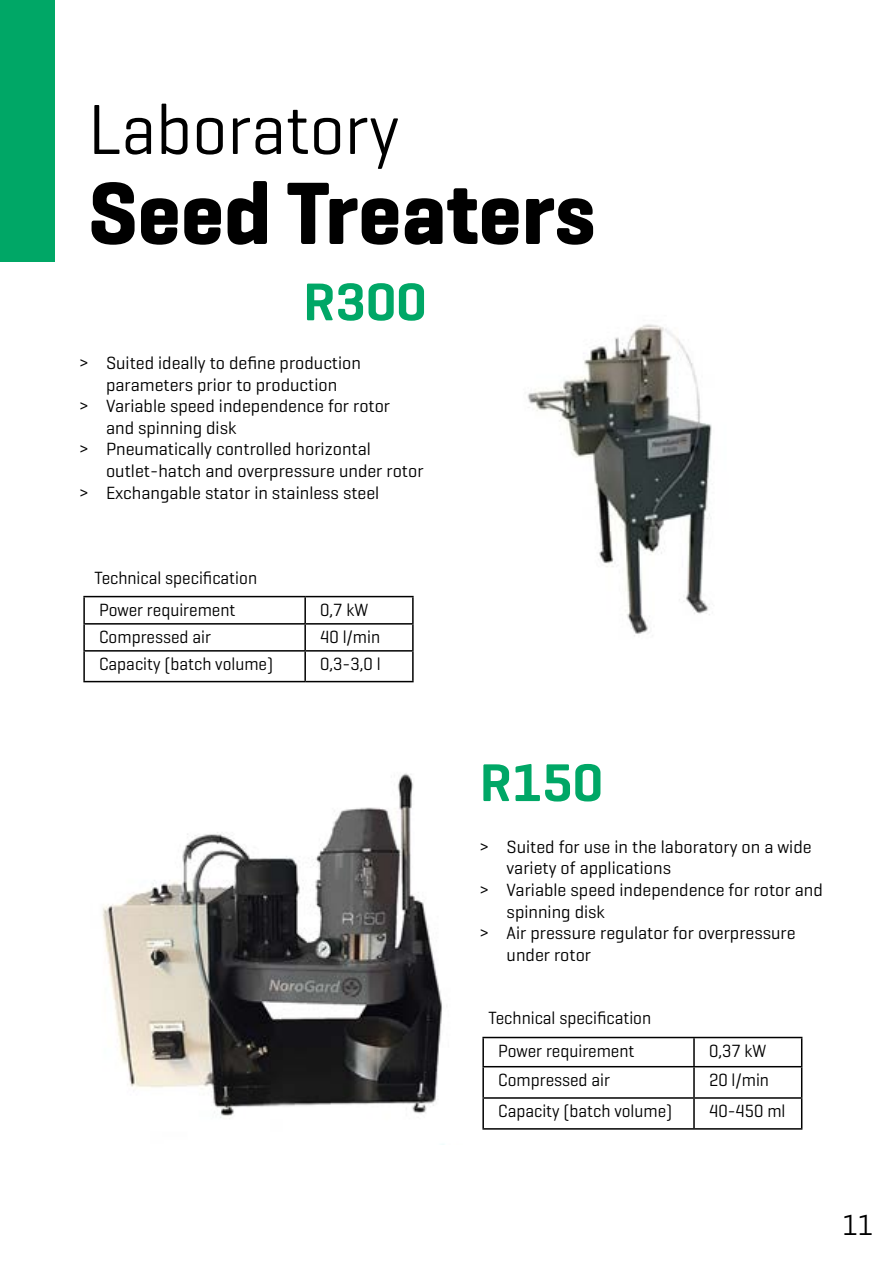
<style>
.page{position:relative;width:893px;height:1263px;background:#fff}
.page>*{position:absolute;margin:0;border:0;box-sizing:border-box;transform-origin:0 0}
.t1{font:700 90px "Geogrotesque";color:#000;scale:.96 1}
.t2{font:72px "Geogrotesque";color:#000;scale:.96 1}
.t3{font:600 54px "Geogrotesque";color:#00a766}
.t4{font:29.7px "Geogrotesque";color:#000;scale:.96 1}
.t5{font:18px "Geogrotesque";color:#000}
.t6{font:18px "Geogrotesque";color:#000;scale:.96 1}
</style>
<div class="page">
<div style="left:0;top:0;width:54px;height:262px;background:#00a766"></div>
<img style="left:527px;top:324px;width:185px;height:312px">
<img style="left:102px;top:773px;width:342px;height:372px">
<hr style="left:83px;top:596px;width:222px;height:1px;background:#000">
<hr style="left:83px;top:597px;width:2px;height:26px;background:#000">
<hr style="left:305px;top:596px;width:109px;height:1px;background:#000">
<hr style="left:304px;top:597px;width:2px;height:26px;background:#000">
<hr style="left:412px;top:597px;width:2px;height:26px;background:#000">
<hr style="left:83px;top:623px;width:222px;height:2px;background:#000">
<hr style="left:83px;top:625px;width:2px;height:25px;background:#000">
<hr style="left:305px;top:623px;width:109px;height:2px;background:#000">
<hr style="left:304px;top:625px;width:2px;height:25px;background:#000">
<hr style="left:412px;top:625px;width:2px;height:25px;background:#000">
<hr style="left:83px;top:650px;width:222px;height:2px;background:#000">
<hr style="left:83px;top:652px;width:2px;height:29px;background:#000">
<hr style="left:305px;top:650px;width:109px;height:2px;background:#000">
<hr style="left:304px;top:652px;width:2px;height:29px;background:#000">
<hr style="left:412px;top:652px;width:2px;height:29px;background:#000">
<hr style="left:83px;top:681px;width:222px;height:1px;background:#000">
<hr style="left:305px;top:681px;width:109px;height:1px;background:#000">
<hr style="left:482px;top:1037px;width:212px;height:1px;background:#000">
<hr style="left:482px;top:1038px;width:2px;height:28px;background:#000">
<hr style="left:694px;top:1037px;width:108px;height:1px;background:#000">
<hr style="left:693px;top:1038px;width:2px;height:28px;background:#000">
<svg style="left:801px;top:1038px;width:1px;height:28px"></svg>
<hr style="left:482px;top:1066px;width:212px;height:1px;background:#000">
<hr style="left:482px;top:1067px;width:2px;height:30px;background:#000">
<hr style="left:694px;top:1066px;width:108px;height:1px;background:#000">
<hr style="left:693px;top:1067px;width:2px;height:30px;background:#000">
<hr style="left:801px;top:1067px;width:1px;height:30px;background:#000">
<hr style="left:482px;top:1097px;width:212px;height:2px;background:#000">
<hr style="left:482px;top:1099px;width:2px;height:29px;background:#000">
<hr style="left:694px;top:1097px;width:108px;height:2px;background:#000">
<hr style="left:693px;top:1099px;width:2px;height:29px;background:#000">
<svg style="left:801px;top:1099px;width:1px;height:29px"></svg>
<hr style="left:482px;top:1128px;width:212px;height:2px;background:#000">
<hr style="left:694px;top:1128px;width:108px;height:2px;background:#000">
<h2 class="t2" style="left:88px;top:85px;width:325px">Laboratory</h2>
<h1 class="t1" style="left:88px;top:157px;width:530px">Seed Treaters</h1>
<h3 class="t3" style="left:303px;top:268px;width:125px">R300</h3>
<p class="t5" style="left:79px;top:352px;width:283px">&gt; Suited ideally to define production</p>
<p class="t5" style="left:106px;top:373px;width:233px">parameters prior to production</p>
<p class="t5" style="left:79px;top:395px;width:313px">&gt; Variable speed independence for rotor</p>
<p class="t5" style="left:106px;top:416px;width:132px">and spinning disk</p>
<p class="t5" style="left:79px;top:438px;width:293px">&gt; Pneumatically controlled horizontal</p>
<p class="t5" style="left:106px;top:460px;width:319px">outlet-hatch and overpressure under rotor</p>
<p class="t5" style="left:79px;top:481px;width:302px">&gt; Exchangable stator in stainless steel</p>
<p class="t6" style="left:95px;top:566px;width:171px">Technical specification</p>
<p class="t6" style="left:99px;top:599px;width:143px">Power requirement</p>
<p class="t6" style="left:320px;top:599px;width:51px">0,7 kW</p>
<p class="t6" style="left:99px;top:626px;width:118px">Compressed air</p>
<p class="t6" style="left:320px;top:626px;width:64px">40 l/min</p>
<p class="t6" style="left:99px;top:653px;width:183px">Capacity (batch volume)</p>
<p class="t6" style="left:320px;top:653px;width:65px">0,3-3,0 l</p>
<h3 class="t3" style="left:480px;top:749px;width:125px">R150</h3>
<p class="t5" style="left:480px;top:835px;width:334px">&gt; Suited for use in the laboratory on a wide</p>
<p class="t5" style="left:507px;top:857px;width:166px">variety of applications</p>
<p class="t5" style="left:480px;top:879px;width:345px">&gt; Variable speed independence for rotor and</p>
<p class="t5" style="left:507px;top:900px;width:100px">spinning disk</p>
<p class="t5" style="left:480px;top:922px;width:318px">&gt; Air pressure regulator for overpressure</p>
<p class="t5" style="left:507px;top:943px;width:86px">under rotor</p>
<p class="t6" style="left:489px;top:1006px;width:171px">Technical specification</p>
<p class="t6" style="left:498px;top:1040px;width:143px">Power requirement</p>
<p class="t6" style="left:709px;top:1040px;width:61px">0,37 kW</p>
<p class="t6" style="left:498px;top:1069px;width:118px">Compressed air</p>
<p class="t6" style="left:709px;top:1069px;width:64px">20 l/min</p>
<p class="t6" style="left:498px;top:1100px;width:183px">Capacity (batch volume)</p>
<p class="t6" style="left:709px;top:1100px;width:81px">40-450 ml</p>
<h3 class="t4" style="left:842px;top:1207px;width:33px">11</h3>
</div>
